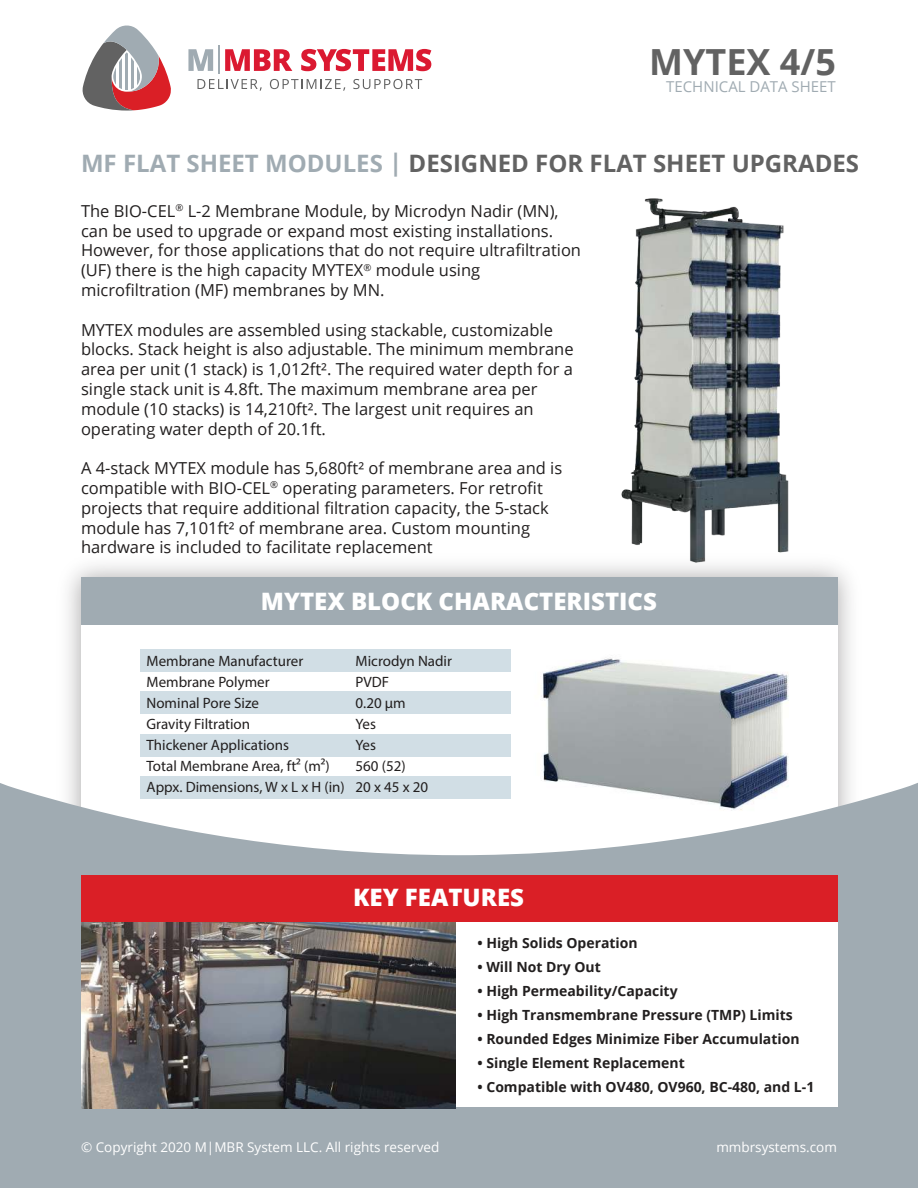
<style>
.page{position:relative;width:918px;height:1188px;background:#fff}
.page>*{position:absolute;margin:0;border:0;box-sizing:border-box;transform-origin:0 0}
.t1{font:700 36px "Open Sans";color:#626262}
.t2{font:700 24px "Open Sans";color:#626262}
.t3{font:800 24px "Open Sans";color:#fff}
.t4{font:16.5px/19.8px "Open Sans";color:#221f1f}
.t5{font:15px/21px "Myriad Pro";color:#221f1f}
.t6{font:15px "Open Sans";color:#a0abb2}
.t7{font:700 13.95px/24px "Open Sans";color:#221f1f}
.t8{font:13.5px "Open Sans";color:#fff}
.s1{color:#a0abb2}
</style>
<div class="page">
<img style="left:621px;top:198px;width:168px;height:347px">
<img style="left:68px;top:545px;width:783px;height:238px">
<div style="left:81px;top:578px;width:756px;height:307px;background:#fff"></div>
<svg style="left:82px;top:25px;width:89px;height:86px"></svg>
<hr style="left:113px;top:52px;width:3px;height:38px;background:#a0abb2">
<hr style="left:119px;top:52px;width:3px;height:38px;background:#a0abb2">
<hr style="left:125px;top:52px;width:3px;height:38px;background:#a0abb2">
<hr style="left:131px;top:52px;width:3px;height:38px;background:#a0abb2">
<hr style="left:138px;top:52px;width:2px;height:38px;background:#a0abb2">
<svg style="left:188px;top:46px;width:243px;height:45px"></svg>
<div style="left:81px;top:578px;width:756px;height:47px;background:#a0abb2"></div>
<svg style="left:0;top:783px;width:918px;height:405px;fill:#a0abb2"></svg>
<div style="left:81px;top:876px;width:756px;height:47px;background:#da1f26"></div>
<div style="left:81px;top:923px;width:756px;height:184px;background:#fff"></div>
<img style="left:81px;top:923px;width:375px;height:185px">
<img style="left:523px;top:658px;width:285px;height:155px">
<div style="left:140px;top:649px;width:371px;height:22px;background:#d1dee5"></div>
<div style="left:140px;top:692px;width:371px;height:22px;background:#d1dee5"></div>
<div style="left:140px;top:734px;width:371px;height:22px;background:#d1dee5"></div>
<div style="left:140px;top:777px;width:371px;height:22px;background:#d1dee5"></div>
<h1 class="t1" style="left:649px;top:48px;width:188px">MYTEX 4/5</h1>
<p class="t6" style="left:666px;top:80px;width:171px">TECHNICAL DATA SHEET</p>
<h2 class="t2" style="left:81px;top:154px;width:780px"><span class="s1">MF FLAT SHEET MODULES |</span> DESIGNED FOR FLAT SHEET UPGRADES</h2>
<p class="t4" style="left:81px;top:203px;width:502px">The BIO-CEL<sup>®</sup> L-2 Membrane Module, by Microdyn Nadir (MN), can be used to upgrade or expand most existing installations.<br>However, for those applications that do not require ultrafiltration (UF) there is the high capacity MYTEX<sup>®</sup> module using microfiltration (MF) membranes by MN.</p>
<p class="t4" style="left:81px;top:321px;width:494px">MYTEX modules are assembled using stackable, customizable blocks. Stack height is also adjustable. The minimum membrane area per unit (1 stack) is 1,012ft². The required water depth for a single stack unit is 4.8ft. The maximum membrane area per module (10 stacks) is 14,210ft². The largest unit requires an operating water depth of 20.1ft.</p>
<p class="t4" style="left:81px;top:460px;width:483px">A 4-stack MYTEX module has 5,680ft² of membrane area and is compatible with BIO-CEL<sup>®</sup> operating parameters. For retrofit projects that require additional filtration capacity, the 5-stack module has 7,101ft² of membrane area. Custom mounting hardware is included to facilitate replacement</p>
<h2 class="t3" style="left:261px;top:588px;width:398px">MYTEX BLOCK CHARACTERISTICS</h2>
<p class="t5" style="left:147px;top:651px;width:200px">Membrane Manufacturer<br>Membrane Polymer<br>Nominal Pore Size<br>Gravity Filtration<br>Thickener Applications<br>Total Membrane Area, ft² (m²)<br>Appx. Dimensions, W x L x H (in)</p>
<p class="t5" style="left:356px;top:651px;width:98px">Microdyn Nadir<br>PVDF<br>0.20 µm<br>Yes<br>Yes<br>560 (52)<br>20 x 45 x 20</p>
<h2 class="t3" style="left:353px;top:884px;width:173px">KEY FEATURES</h2>
<p class="t7" style="left:478px;top:933px;width:338px">ï High Solids Operation<br>ï Will Not Dry Out<br>ï High Permeability/Capacity<br>ï High Transmembrane Pressure (TMP) Limits<br>ï Rounded Edges Minimize Fiber Accumulation<br>ï Single Element Replacement<br>ï Compatible with OV480, OV960, BC-480, and L-1</p>
<p class="t8" style="left:81px;top:1142px;width:360px">© Copyright 2020 M|MBR System LLC. All rights reserved</p>
<p class="t8" style="left:716px;top:1142px;width:122px">mmbrsystems.com</p>
</div>
